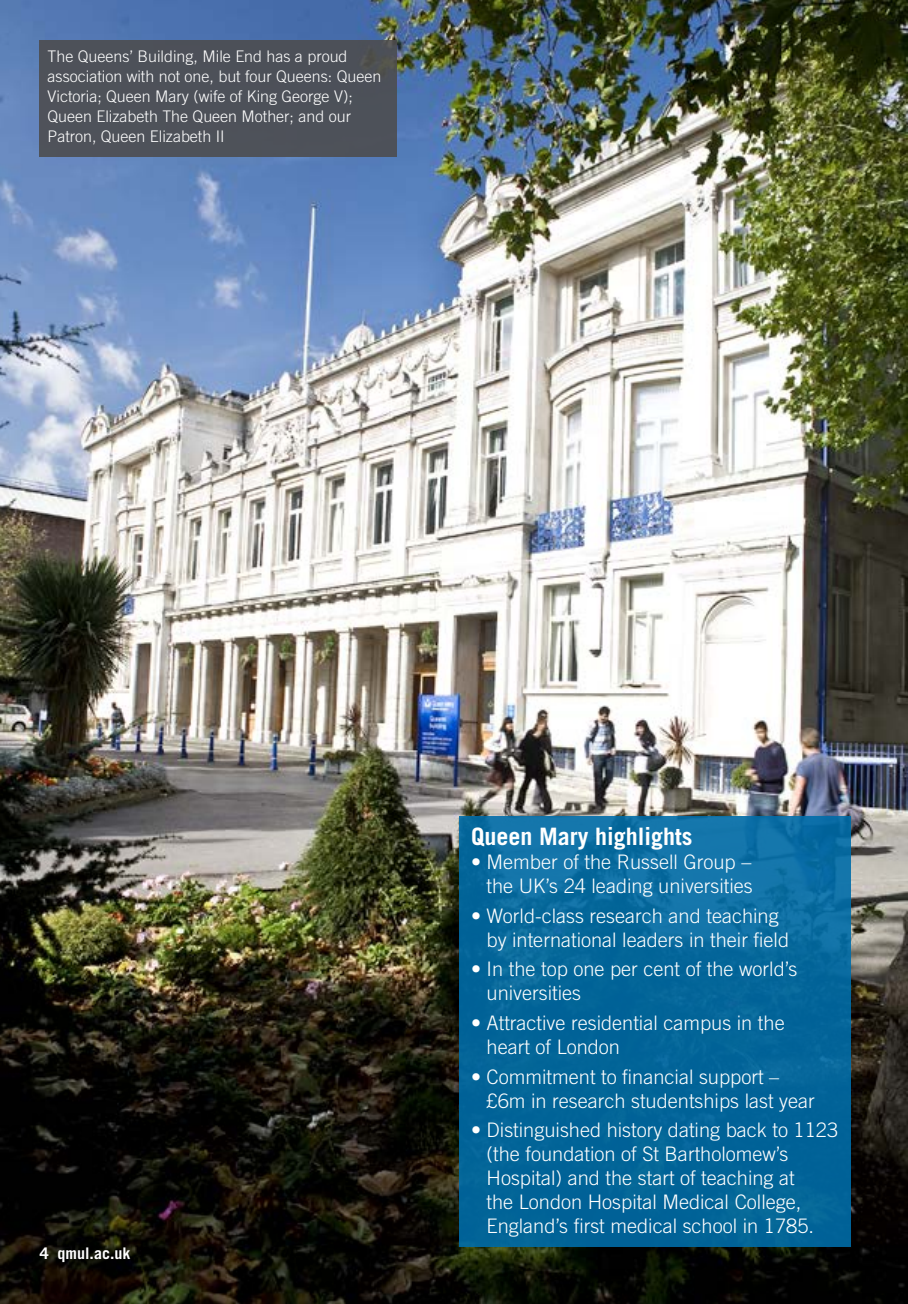
<style>
.page{position:relative;width:908px;height:1304px;background:#fff}
.page>*{position:absolute;margin:0;border:0;box-sizing:border-box;transform-origin:0 0}
.t1{font:700 24px "Trade Gothic LT Std";color:#fff}
.t2{font:300 20px/24px "Trade Gothic LT Std";color:#fff}
.t3{font:300 16px/20px "Trade Gothic LT Std";color:#fff}
.t4{font:700 16px "Trade Gothic LT Std";color:#fff}
</style>
<div class="page">
<img style="left:0;top:0;width:907px;height:1304px">
<div style="left:40px;top:40px;width:357px;height:116px;background:#4d5159"></div>
<div style="left:459px;top:816px;width:391px;height:431px;background:linear-gradient(to bottom,#0d6fa4,#006094)"></div>
<p class="t3" style="left:48px;top:46px;width:335px">The Queens’ Building, Mile End has a proud association with not one, but four Queens: Queen Victoria; Queen Mary (wife of King George V); Queen Elizabeth The Queen Mother; and our Patron, Queen Elizabeth II</p>
<p class="t4" style="left:40px;top:1243px;width:92px">4 qmul.ac.uk</p>
<p class="t1" style="left:471px;top:822px;width:223px">Queen Mary highlights</p>
<p class="t2" style="left:471px;top:850px;width:283px;text-align:right">• Member of the Russell Group – the UK’s 24 leading universities</p>
<p class="t2" style="left:486px;top:903px;width:304px;text-indent:-16px">• World-class research and teaching by international leaders in their field</p>
<p class="t2" style="left:486px;top:957px;width:312px;text-indent:-16px">• In the top one per cent of the world’s universities</p>
<p class="t2" style="left:486px;top:1011px;width:299px;text-indent:-16px">• Attractive residential campus in the heart of London</p>
<p class="t2" style="left:486px;top:1064px;width:329px;text-indent:-16px">• Commitment to financial support – £6m in research studentships last year</p>
<p class="t2" style="left:486px;top:1118px;width:353px;text-indent:-16px">• Distinguished history dating back to 1123 (the foundation of St Bartholomew’s Hospital) and the start of teaching at<br>the London Hospital Medical College, England’s first medical school in 1785.</p>
</div>
